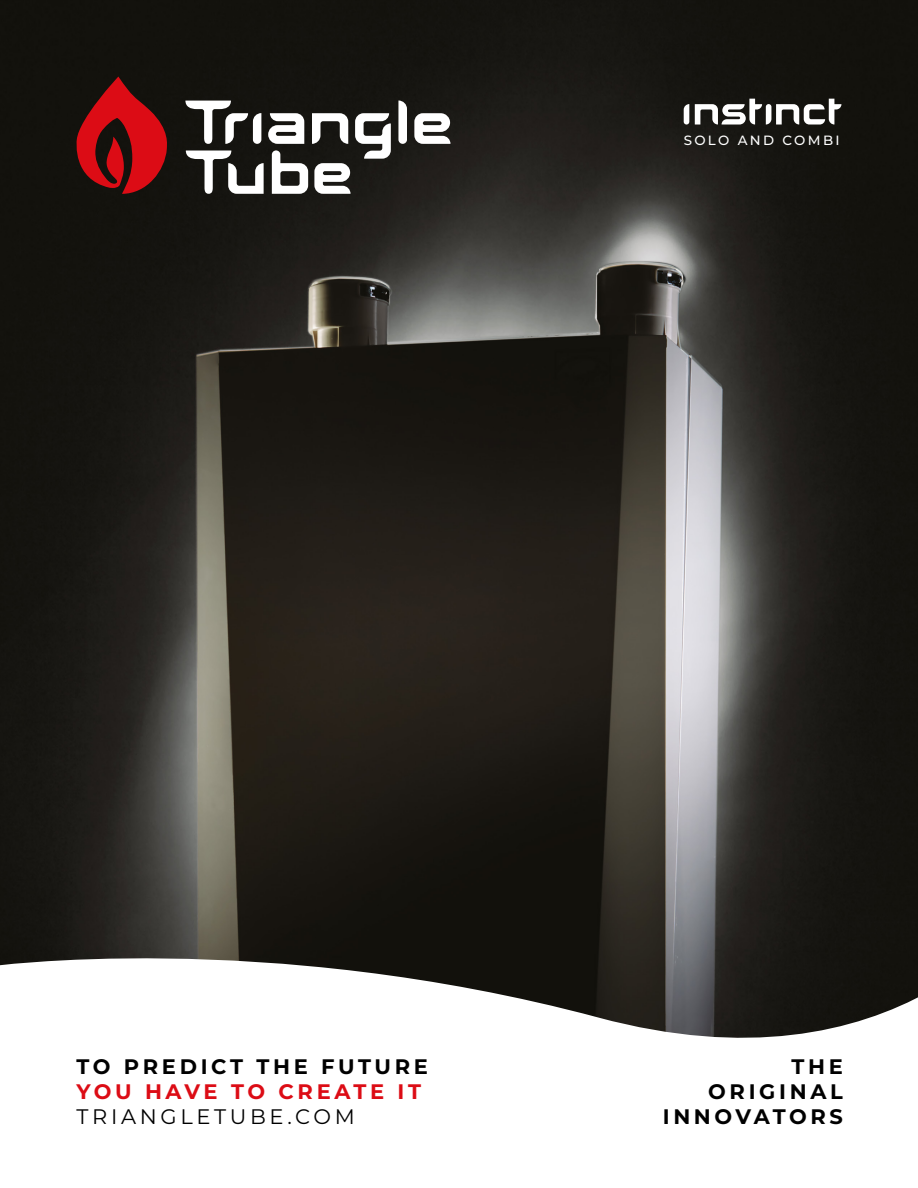
<style>
.page{position:relative;width:918px;height:1188px;background:#fff}
.page>*{position:absolute;margin:0;border:0;box-sizing:border-box;transform-origin:0 0}
.t1{font:700 21px/25.2px "Montserrat";letter-spacing:.175em;color:#000;text-align:right}
.t2{font:700 21px "Montserrat";letter-spacing:.175em;color:#dc0c15}
.t3{font:21px "Montserrat";letter-spacing:.175em;color:#000}
.t4{font:500 13.35px "Montserrat";letter-spacing:.175em;color:#fff}
</style>
<div class="page">
<img style="left:0;top:0;width:918px;height:954px">
<svg style="left:0;top:954px;width:918px;height:84px"></svg>
<svg style="left:185px;top:101px;width:206px;height:93px"></svg>
<svg style="left:398px;top:100px;width:9px;height:44px"></svg>
<svg style="left:414px;top:113px;width:36px;height:31px"></svg>
<svg style="left:73px;top:77px;width:97px;height:117px;background:#770f11"></svg>
<svg style="left:684px;top:104px;width:5px;height:21px"></svg>
<svg style="left:695px;top:99px;width:146px;height:26px"></svg>
<p class="t4" style="left:684px;top:131px;width:157px">SOLO AND COMBI</p>
<p class="t1" style="left:77px;top:1053px;width:353px">TO PREDICT THE FUTURE</p>
<p class="t2" style="left:77px;top:1076px;width:346px">YOU HAVE TO CREATE IT</p>
<p class="t3" style="left:77px;top:1102px;width:280px">TRIANGLETUBE.COM</p>
<p class="t1" style="left:663px;top:1053px;width:181px">THE<br>ORIGINAL<br>INNOVATORS</p>
</div>
